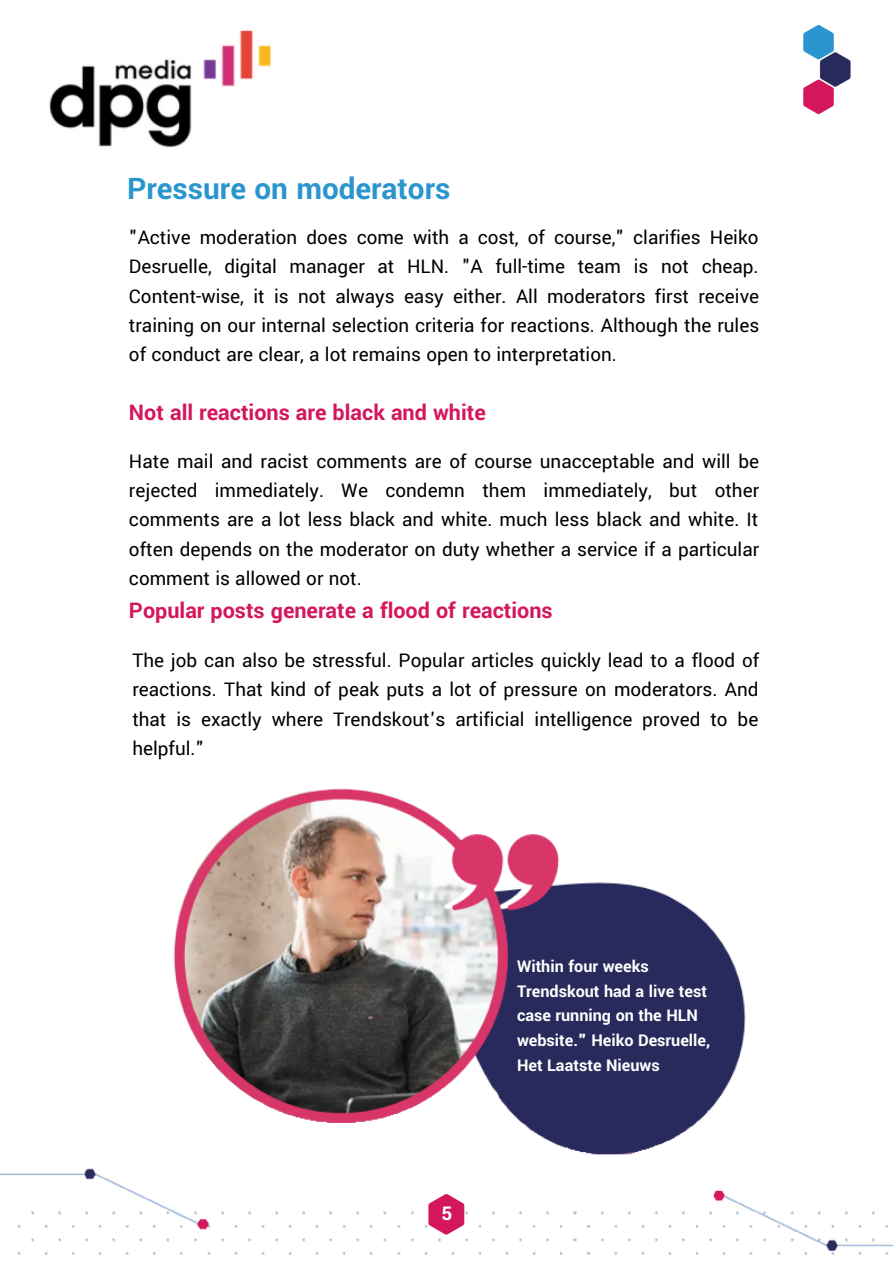
<style>
.page{position:relative;width:893px;height:1264px;background:#fff}
.page>*{position:absolute;margin:0;border:0;box-sizing:border-box;transform-origin:0 0}
.t1{font:700 33px "Yantramanav";color:#2b95ce}
.t2{font:700 24px "Yantramanav";color:#d4175c}
.t3{font:21px/29.2px "Yantramanav";color:#000;text-align:justify}
.t4{font:700 21px "Yantramanav";color:#fff}
.t5{font:700 18px/24.8px "Yantramanav";color:#fff}
</style>
<div class="page">
<svg style="left:428px;top:1194px;width:36px;height:40px"></svg>
<img style="left:49px;top:30px;width:223px;height:117px">
<img style="left:803px;top:25px;width:48px;height:88px">
<img style="left:173px;top:788px;width:573px;height:367px">
<div style="left:517px;top:924px;width:185px;height:185px;background:#272a5b"></div>
<div style="left:545px;top:1055px;width:128px;height:76px;background:#272a5b"></div>
<p class="t1" style="left:127px;top:168px;width:325px">Pressure on moderators</p>
<p class="t3" style="left:129px;top:223px;width:631px">"Active moderation does come with a cost, of course," clarifies Heiko Desruelle, digital manager at HLN. "A full-time team is not cheap.<br>Content-wise, it is not always easy either. All moderators first receive training on our internal selection criteria for reactions. Although the rules of conduct are clear, a lot remains open to interpretation.</p>
<p class="t2" style="left:129px;top:398px;width:358px">Not all reactions are black and white</p>
<p class="t3" style="left:129px;top:447px;width:631px">Hate mail and racist comments are of course unacceptable and will be rejected immediately. We condemn them immediately, but other comments are a lot less black and white. much less black and white. It often depends on the moderator on duty whether a service if a particular comment is allowed or not.</p>
<p class="t2" style="left:129px;top:595px;width:425px">Popular posts generate a flood of reactions</p>
<p class="t3" style="left:132px;top:646px;width:628px">The job can also be stressful. Popular articles quickly lead to a flood of reactions. That kind of peak puts a lot of pressure on moderators. And that is exactly where Trendskout's artificial intelligence proved to be helpful."</p>
<p class="t4" style="left:441px;top:1200px;width:12px">5</p>
<p class="t5" style="left:517px;top:954px;width:195px">Within four weeks<br>Trendskout had a live test case running on the HLN website." Heiko Desruelle,<br>Het Laatste Nieuws</p>
</div>
